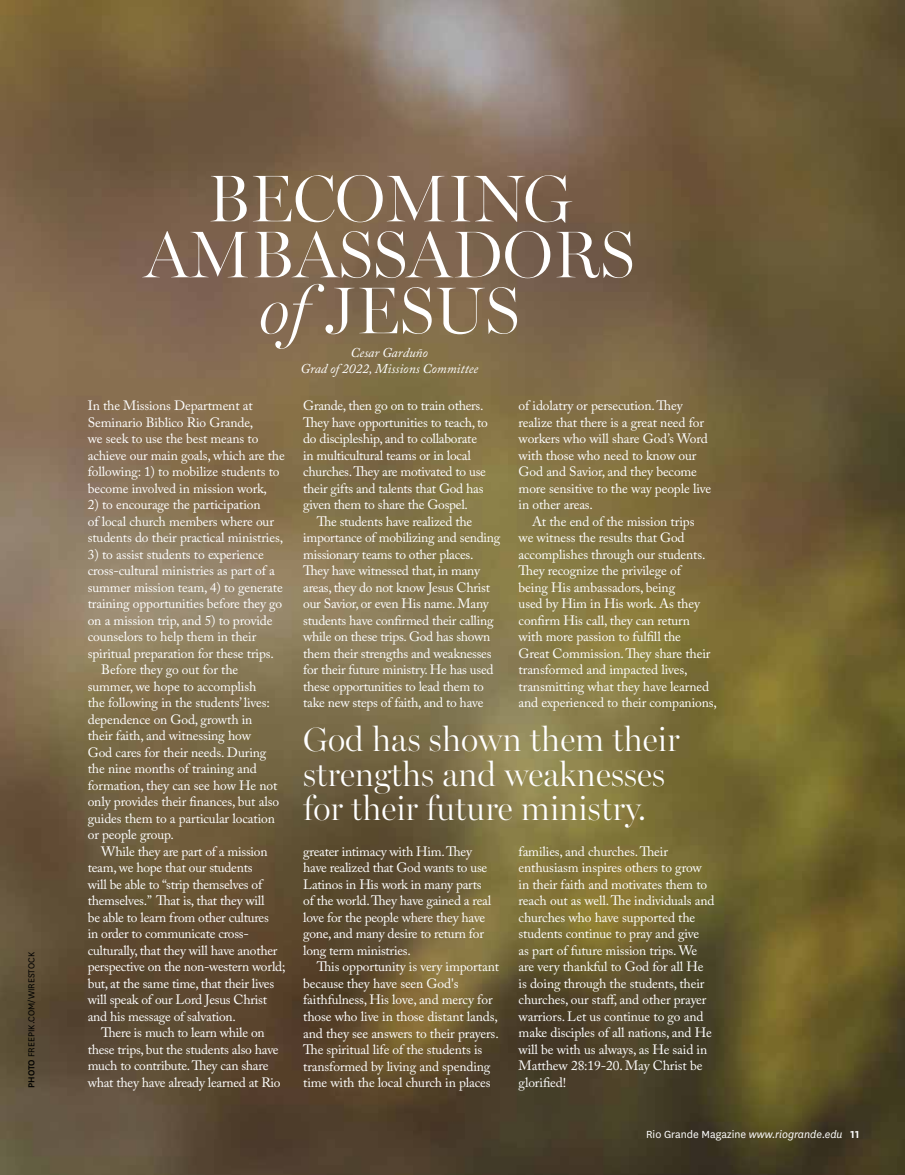
<style>
.page{position:relative;width:905px;height:1175px;background:#fff}
.page>*{position:absolute;margin:0;border:0;box-sizing:border-box;transform-origin:0 0}
.t1{font:300 66.45px/55.9px "Miller Banner";color:#fff;text-align:center}
.t2{font:300 34.05px/34.5px "Miller Banner";color:#fff}
.t3{font:13.5px/16.5px "Adobe Caslon Pro";letter-spacing:-.01em;color:#fff}
.t4{font:italic 13.5px/16.5px "Adobe Caslon Pro";color:#fff;text-align:center}
.t5{font:12px "National";color:#fff}
.t6{font:10.2px "National";color:#000}
.s1{font-weight:500}
.s2{font-style:italic}
.s3{font-weight:600}
</style>
<div class="page">
<img style="left:0;top:0;width:904px;height:1174px">
<p class="t6" style="left:25px;top:1087px;width:137px;rotate:-90deg"><span class="s1">PHOTO</span> FREEPIK.COM/WIRESTOCK</p>
<h1 class="t1" style="left:144px;top:170px;width:492px">BECOMING<br>AMBASSADORS <span class="s2">of</span> JESUS</h1>
<p class="t4" style="left:300px;top:344px;width:179px">Cesar Garduño<br>Grad of 2022, Missions Committee</p>
<p class="t3" style="left:88px;top:397px;width:198px">In the Missions Department at<br>Seminario Biblico Rio Grande,<br>we seek to use the best means to achieve our main goals, which are the following: 1) to mobilize students to become involved in mission work,</p>
<p class="t3" style="left:88px;top:496px;width:197px">2) to encourage the participation<br>of local church members where our students do their practical ministries,</p>
<p class="t3" style="left:88px;top:546px;width:177px">3) to assist students to experience</p>
<p class="t3" style="left:88px;top:562px;width:189px">cross-cultural ministries as part of a</p>
<p class="t3" style="left:88px;top:579px;width:196px">summer mission team, 4) to generate</p>
<p class="t3" style="left:88px;top:595px;width:196px">training opportunities before they go</p>
<p class="t3" style="left:88px;top:612px;width:186px">on a mission trip, and 5) to provide</p>
<p class="t3" style="left:88px;top:628px;width:170px">counselors to help them in their</p>
<p class="t3" style="left:88px;top:645px;width:188px">spiritual preparation for these trips.</p>
<p class="t3" style="left:101px;top:661px;width:138px">Before they go out for the</p>
<p class="t3" style="left:88px;top:678px;width:170px">summer, we hope to accomplish</p>
<p class="t3" style="left:88px;top:694px;width:183px">the following in the students’ lives:</p>
<p class="t3" style="left:88px;top:711px;width:166px">dependence on God, growth in</p>
<p class="t3" style="left:88px;top:727px;width:165px">their faith, and witnessing how</p>
<p class="t3" style="left:88px;top:744px;width:180px">God cares for their needs. During</p>
<p class="t3" style="left:88px;top:760px;width:171px">the nine months of training and</p>
<p class="t3" style="left:88px;top:777px;width:191px">formation, they can see how He not</p>
<p class="t3" style="left:88px;top:793px;width:193px">only provides their finances, but also</p>
<p class="t3" style="left:88px;top:810px;width:188px">guides them to a particular location</p>
<p class="t3" style="left:88px;top:826px;width:88px">or people group.</p>
<p class="t3" style="left:101px;top:843px;width:168px">While they are part of a mission</p>
<p class="t3" style="left:88px;top:859px;width:166px">team, we hope that our students</p>
<p class="t3" style="left:88px;top:876px;width:176px">will be able to “strip themselves of</p>
<p class="t3" style="left:88px;top:892px;width:178px">themselves.” That is, that they will</p>
<p class="t3" style="left:88px;top:909px;width:182px">be able to learn from other cultures</p>
<p class="t3" style="left:88px;top:925px;width:163px">in order to communicate cross-</p>
<p class="t3" style="left:88px;top:942px;width:191px">culturally, that they will have another</p>
<p class="t3" style="left:88px;top:958px;width:199px">perspective on the non-western world;</p>
<p class="t3" style="left:88px;top:975px;width:188px">but, at the same time, that their lives</p>
<p class="t3" style="left:88px;top:991px;width:181px">will speak of our Lord Jesus Christ</p>
<p class="t3" style="left:88px;top:1008px;width:149px">and his message of salvation.</p>
<p class="t3" style="left:101px;top:1024px;width:165px">There is much to learn while on</p>
<p class="t3" style="left:88px;top:1041px;width:192px">these trips, but the students also have</p>
<p class="t3" style="left:88px;top:1057px;width:182px">much to contribute. They can share</p>
<p class="t3" style="left:88px;top:1074px;width:194px">what they have already learned at Rio</p>
<p class="t3" style="left:303px;top:397px;width:186px">Grande, then go on to train others.<br>They have opportunities to teach, to do discipleship, and to collaborate in multicultural teams or in local churches. They are motivated to use their gifts and talents that God has given them to share the Gospel.</p>
<p class="t3" style="left:303px;top:513px;width:199px;text-indent:14px">The students have realized the importance of mobilizing and sending missionary teams to other places.<br>They have witnessed that, in many areas, they do not know Jesus Christ our Savior, or even His name. Many students have confirmed their calling while on these trips. God has shown them their strengths and weaknesses for their future ministry. He has used these opportunities to lead them to take new steps of faith, and to have</p>
<p class="t3" style="left:518px;top:397px;width:194px">of idolatry or persecution. They realize that there is a great need for workers who will share God’s Word with those who need to know our<br>God and Savior, and they become more sensitive to the way people live in other areas.</p>
<p class="t3" style="left:518px;top:513px;width:200px;text-indent:14px">At the end of the mission trips<br>we witness the results that God accomplishes through our students.<br>They recognize the privilege of<br>being His ambassadors, being<br>used by Him in His work. As they confirm His call, they can return with more passion to fulfill the<br>Great Commission. They share their transformed and impacted lives, transmitting what they have learned and experienced to their companions,</p>
<h2 class="t2" style="left:303px;top:722px;width:378px">God has shown them their strengths and weaknesses for their future ministry.</h2>
<p class="t3" style="left:303px;top:843px;width:189px">greater intimacy with Him. They have realized that God wants to use<br>Latinos in His work in many parts of the world. They have gained a real love for the people where they have gone, and many desire to return for long term ministries.</p>
<p class="t3" style="left:303px;top:958px;width:197px;text-indent:14px">This opportunity is very important because they have seen God's faithfulness, His love, and mercy for those who live in those distant lands, and they see answers to their prayers.<br>The spiritual life of the students is transformed by living and spending time with the local church in places</p>
<p class="t3" style="left:518px;top:843px;width:197px">families, and churches. Their enthusiasm inspires others to grow in their faith and motivates them to reach out as well. The individuals and churches who have supported the students continue to pray and give<br>as part of future mission trips. We are very thankful to God for all He is doing through the students, their churches, our staff, and other prayer warriors. Let us continue to go and make disciples of all nations, and He will be with us always, as He said in Matthew 28:19-20. May Christ be glorified!</p>
<p class="t5" style="left:646px;top:1126px;width:215px">Rio Grande Magazine <span class="s2">www.riogrande.edu</span> <span class="s3">11</span></p>
</div>
